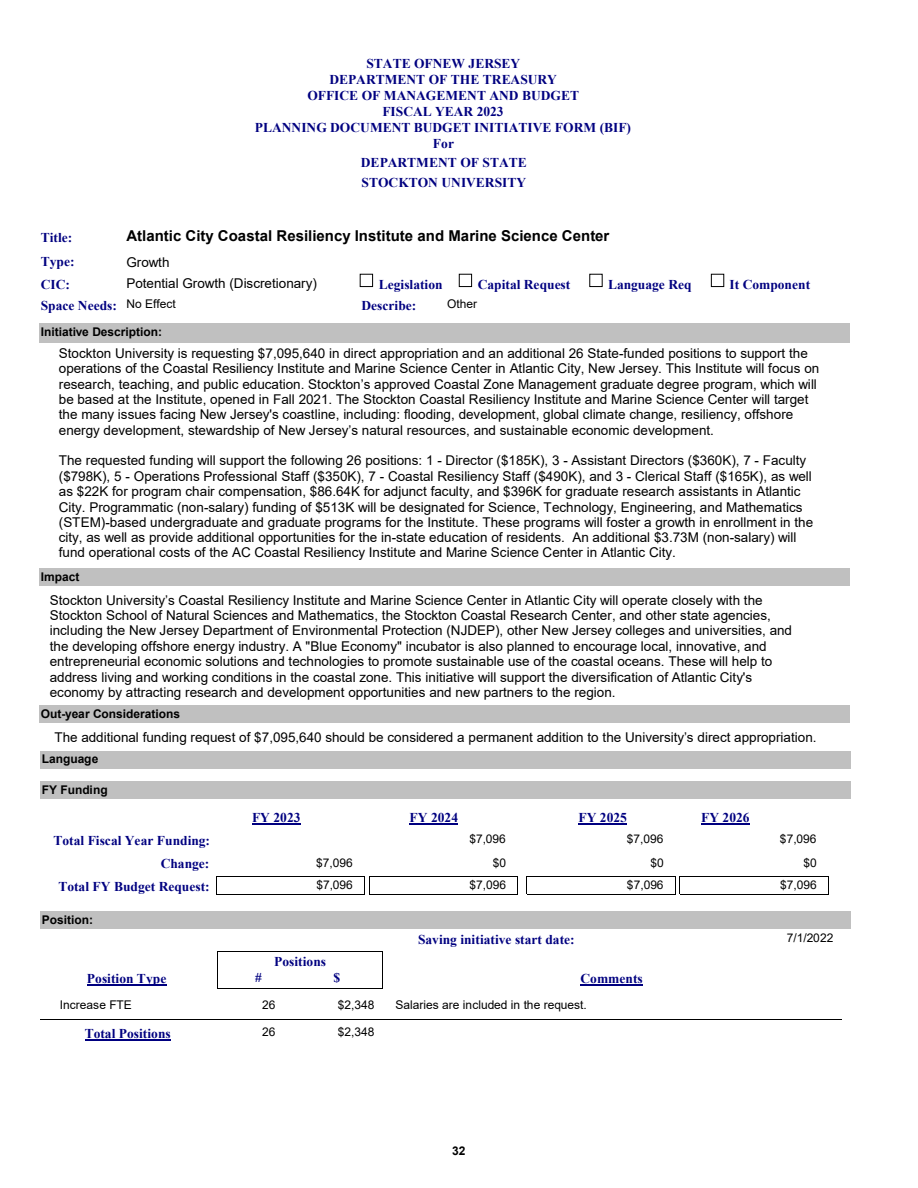
<style>
.page{position:relative;width:918px;height:1188px;background:#fff}
.page>*{position:absolute;margin:0;border:0;box-sizing:border-box;transform-origin:0 0}
.t1{font:700 15px "Arial";color:#000}
.t2{font:13.5px/15.3px "Arial";color:#000}
.t3{font:700 13.5px/15.9px "Times New Roman";color:#000080;text-align:center}
.t4{font:12px "Arial";color:#000}
.t5{font:700 12px "Arial";color:#000}
.t6{font:700 12px "Arial";color:#000}
.s1{font-family:"Arial";font-weight:400;font-size:12px;color:#000}
</style>
<div class="page">
<div style="left:39px;top:568px;width:811px;height:18px;background:#c0c0c0"></div>
<div style="left:39px;top:705px;width:811px;height:18px;background:#c0c0c0"></div>
<div style="left:459px;top:274px;width:13px;height:13px;border:1px solid #000"></div>
<div style="left:360px;top:274px;width:13px;height:13px;border:1px solid #000"></div>
<div style="left:39px;top:324px;width:811px;height:19px;background:#c0c0c0"></div>
<div style="left:590px;top:274px;width:12px;height:13px;border:1px solid #000"></div>
<div style="left:40px;top:751px;width:811px;height:18px;background:#c0c0c0"></div>
<div style="left:711px;top:274px;width:13px;height:13px;border:1px solid #000"></div>
<hr style="left:216px;top:876px;width:149px;height:1px;background:#000">
<hr style="left:216px;top:894px;width:149px;height:1px;background:#000">
<svg style="left:216px;top:877px;width:1px;height:17px"></svg>
<hr style="left:252px;top:824px;width:49px;height:1px;background:#000080">
<div style="left:40px;top:781px;width:811px;height:18px;background:#c0c0c0"></div>
<hr style="left:410px;top:824px;width:48px;height:1px;background:#000080">
<hr style="left:578px;top:824px;width:49px;height:1px;background:#000080">
<hr style="left:701px;top:824px;width:49px;height:1px;background:#000080">
<hr style="left:369px;top:876px;width:149px;height:1px;background:#000">
<hr style="left:369px;top:894px;width:149px;height:1px;background:#000">
<svg style="left:369px;top:877px;width:1px;height:17px"></svg>
<hr style="left:680px;top:876px;width:148px;height:1px;background:#000">
<svg style="left:828px;top:876px;width:1px;height:18px"></svg>
<hr style="left:680px;top:894px;width:148px;height:1px;background:#000">
<hr style="left:527px;top:876px;width:148px;height:1px;background:#000">
<svg style="left:675px;top:876px;width:5px;height:18px"></svg>
<hr style="left:527px;top:894px;width:148px;height:1px;background:#000">
<div style="left:40px;top:911px;width:811px;height:18px;background:#c0c0c0"></div>
<hr style="left:87px;top:984px;width:79px;height:2px;background:#000080">
<hr style="left:217px;top:952px;width:166px;height:1px;background:#000">
<hr style="left:383px;top:952px;width:1px;height:37px;background:#000">
<hr style="left:217px;top:989px;width:166px;height:1px;background:#000">
<hr style="left:217px;top:952px;width:1px;height:37px;background:#000">
<hr style="left:580px;top:984px;width:63px;height:2px;background:#000080">
<hr style="left:85px;top:1039px;width:86px;height:2px;background:#000080">
<hr style="left:40px;top:1019px;width:802px;height:1px;background:#000">
<p class="t3" style="left:255px;top:56px;width:378px">STATE OFNEW JERSEY<br>DEPARTMENT OF THE TREASURY<br>OFFICE OF MANAGEMENT AND BUDGET<br>FISCAL YEAR 2023<br>PLANNING DOCUMENT BUDGET INITIATIVE FORM (BIF)<br>For</p>
<p class="t3" style="left:361px;top:153px;width:167px;line-height:20.2px;text-align:left">DEPARTMENT OF STATE<br>STOCKTON UNIVERSITY</p>
<p class="t3" style="left:41px;top:230px;width:33px">Title:</p>
<p class="t1" style="left:126px;top:227px;width:485px">Atlantic City Coastal Resiliency Institute and Marine Science Center</p>
<p class="t3" style="left:41px;top:254px;width:35px">Type:</p>
<p class="t2" style="left:126px;top:255px;width:45px">Growth</p>
<p class="t3" style="left:41px;top:276px;width:31px">CIC:</p>
<p class="t2" style="left:126px;top:276px;width:192px">Potential Growth (Discretionary)</p>
<p class="t3" style="left:41px;top:297px;width:136px">Space Needs: <span class="s1">No Effect</span></p>
<p class="t3" style="left:379px;top:276px;width:65px">Legislation</p>
<p class="t3" style="left:478px;top:276px;width:94px">Capital Request</p>
<p class="t3" style="left:362px;top:297px;width:56px">Describe:</p>
<p class="t4" style="left:447px;top:297px;width:31px">Other</p>
<p class="t3" style="left:608px;top:276px;width:85px">Language Req</p>
<p class="t3" style="left:730px;top:276px;width:82px">It Component</p>
<p class="t5" style="left:41px;top:326px;width:123px">Initiative Description:</p>
<p class="t2" style="left:59px;top:346px;width:762px">Stockton University is requesting $7,095,640 in direct appropriation and an additional 26 State-funded positions to support the operations of the Coastal Resiliency Institute and Marine Science Center in Atlantic City, New Jersey. This Institute will focus on research, teaching, and public education. Stockton’s approved Coastal Zone Management graduate degree program, which will be based at the Institute, opened in Fall 2021. The Stockton Coastal Resiliency Institute and Marine Science Center will target the many issues facing New Jersey's coastline, including: flooding, development, global climate change, resiliency, offshore energy development, stewardship of New Jersey’s natural resources, and sustainable economic development.</p>
<p class="t2" style="left:59px;top:453px;width:756px">The requested funding will support the following 26 positions: 1 - Director ($185K), 3 - Assistant Directors ($360K), 7 - Faculty ($798K), 5 - Operations Professional Staff ($350K), 7 - Coastal Resiliency Staff ($490K), and 3 - Clerical Staff ($165K), as well as $22K for program chair compensation, $86.64K for adjunct faculty, and $396K for graduate research assistants in Atlantic City. Programmatic (non-salary) funding of $513K will be designated for Science, Technology, Engineering, and Mathematics (STEM)-based undergraduate and graduate programs for the Institute. These programs will foster a growth in enrollment in the city, as well as provide additional opportunities for the in-state education of residents. An additional $3.73M (non-salary) will fund operational costs of the AC Coastal Resiliency Institute and Marine Science Center in Atlantic City.</p>
<p class="t5" style="left:41px;top:570px;width:40px">Impact</p>
<p class="t2" style="left:50px;top:592px;width:744px">Stockton University’s Coastal Resiliency Institute and Marine Science Center in Atlantic City will operate closely with the Stockton School of Natural Sciences and Mathematics, the Stockton Coastal Research Center, and other state agencies, including the New Jersey Department of Environmental Protection (NJDEP), other New Jersey colleges and universities, and the developing offshore energy industry. A "Blue Economy" incubator is also planned to encourage local, innovative, and entrepreneurial economic solutions and technologies to promote sustainable use of the coastal oceans. These will help to address living and working conditions in the coastal zone. This initiative will support the diversification of Atlantic City's economy by attracting research and development opportunities and new partners to the region.</p>
<p class="t2" style="left:54px;top:730px;width:764px">The additional funding request of $7,095,640 should be considered a permanent addition to the University’s direct appropriation.</p>
<p class="t5" style="left:41px;top:707px;width:141px">Out-year Considerations</p>
<p class="t5" style="left:42px;top:753px;width:58px">Language</p>
<p class="t5" style="left:42px;top:783px;width:67px">FY Funding</p>
<p class="t3" style="left:53px;top:828px;width:158px;line-height:23.5px;text-align:right">Total Fiscal Year Funding:<br>Change:</p>
<p class="t3" style="left:252px;top:810px;width:50px">FY 2023</p>
<p class="t4" style="left:316px;top:856px;width:38px">$7,096</p>
<p class="t3" style="left:58px;top:878px;width:153px">Total FY Budget Request:</p>
<p class="t4" style="left:316px;top:878px;width:38px">$7,096</p>
<p class="t5" style="left:42px;top:913px;width:53px">Position:</p>
<p class="t3" style="left:274px;top:954px;width:53px">Positions</p>
<p class="t3" style="left:410px;top:810px;width:50px">FY 2024</p>
<p class="t3" style="left:578px;top:810px;width:50px">FY 2025</p>
<p class="t3" style="left:701px;top:810px;width:50px">FY 2026</p>
<p class="t4" style="left:469px;top:832px;width:38px">$7,096</p>
<p class="t4" style="left:627px;top:832px;width:38px">$7,096</p>
<p class="t4" style="left:780px;top:832px;width:38px">$7,096</p>
<p class="t4" style="left:493px;top:856px;width:15px">$0</p>
<p class="t4" style="left:650px;top:856px;width:15px">$0</p>
<p class="t4" style="left:803px;top:856px;width:15px">$0</p>
<p class="t4" style="left:469px;top:878px;width:38px">$7,096</p>
<p class="t4" style="left:627px;top:878px;width:38px">$7,096</p>
<p class="t4" style="left:780px;top:878px;width:38px">$7,096</p>
<p class="t3" style="left:418px;top:931px;width:158px">Saving initiative start date:</p>
<p class="t4" style="left:787px;top:931px;width:48px">7/1/2022</p>
<p class="t3" style="left:87px;top:970px;width:81px">Position Type</p>
<p class="t3" style="left:255px;top:970px;width:8px">#</p>
<p class="t3" style="left:334px;top:970px;width:8px">$</p>
<p class="t3" style="left:580px;top:970px;width:64px">Comments</p>
<p class="t4" style="left:60px;top:998px;width:73px">Increase FTE</p>
<p class="t4" style="left:338px;top:998px;width:38px">$2,348</p>
<p class="t4" style="left:396px;top:998px;width:193px">Salaries are included in the request.</p>
<p class="t4" style="left:262px;top:998px;width:15px">26</p>
<p class="t3" style="left:85px;top:1025px;width:87px">Total Positions</p>
<p class="t4" style="left:262px;top:1025px;width:15px">26</p>
<p class="t4" style="left:338px;top:1025px;width:38px">$2,348</p>
<p class="t6" style="left:452px;top:1143px;width:15px">32</p>
</div>
